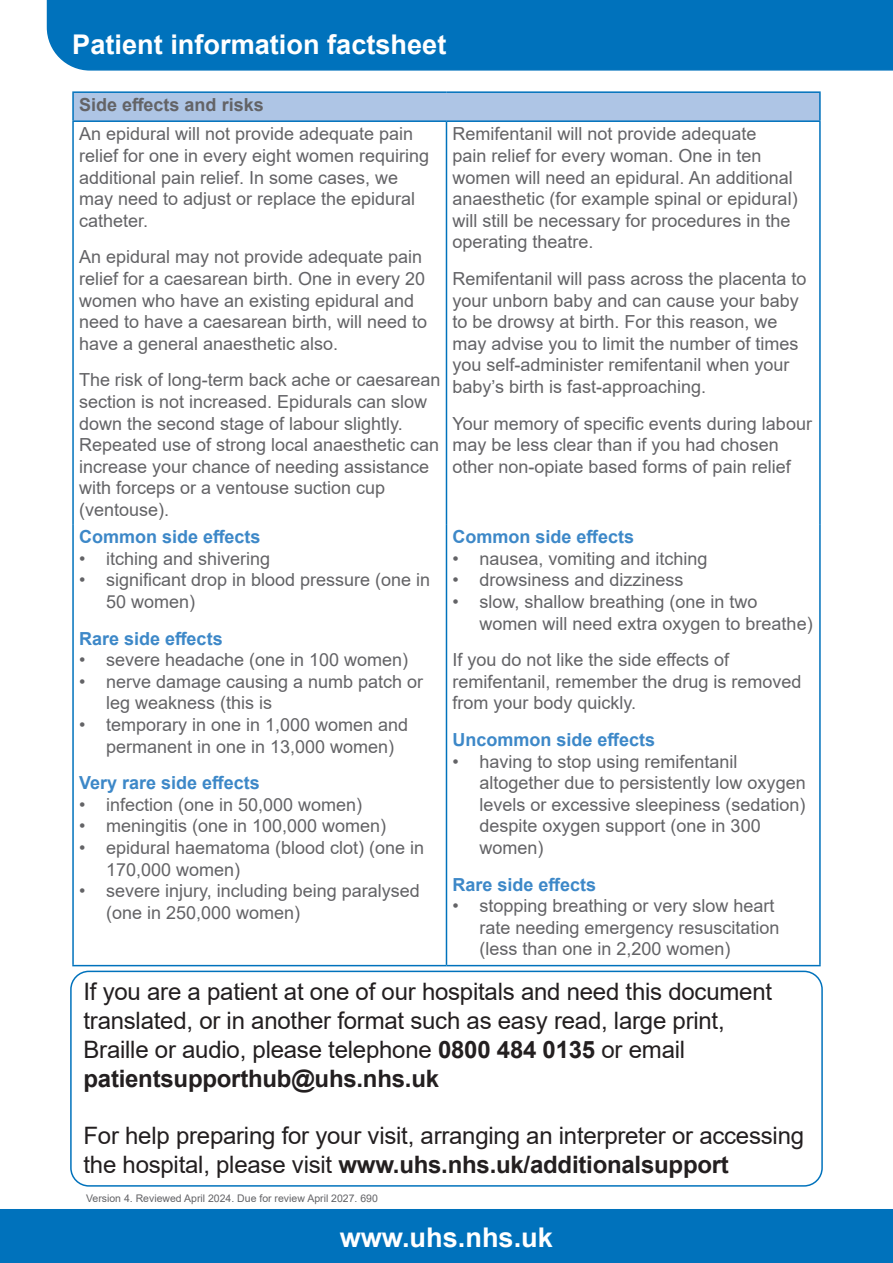
<style>
.page{position:relative;width:893px;height:1263px;background:#fff}
.page>*{position:absolute;margin:0;border:0;box-sizing:border-box;transform-origin:0 0}
.t1{font:700 27.15px "Arial";color:#fff}
.t2{font:24px/28.8px "Arial";letter-spacing:-.01em;color:#231f20}
.Intro_paragraph{font:18px/21.6px "Arial";color:#636366}
.Subhead{font:700 18px "Arial";color:#3d88c8}
.Paragraph{font:18px/21.6px "Arial";color:#636366}
.Intro_paragraph-2{font:700 18px "Arial";color:#636366}
.t3{font:10.5px "Arial";color:#636366}
.s1{font-weight:700}
</style>
<div class="page">
<div style="left:0;top:1209px;width:893px;height:54px;background:#0072bc"></div>
<div style="left:46px;top:0;width:847px;height:71px;background:#0072bc"></div>
<div style="left:73px;top:92px;width:747px;height:29px;background:#aec5e5"></div>
<hr style="left:72px;top:91px;width:374px;height:2px;background:#0072bc">
<hr style="left:72px;top:93px;width:2px;height:27px;background:#0072bc">
<hr style="left:446px;top:91px;width:375px;height:2px;background:#0072bc">
<hr style="left:819px;top:93px;width:2px;height:27px;background:#0072bc">
<hr style="left:72px;top:120px;width:374px;height:2px;background:#0072bc">
<hr style="left:72px;top:122px;width:2px;height:402px;background:#0072bc">
<hr style="left:446px;top:120px;width:375px;height:2px;background:#0072bc">
<hr style="left:446px;top:122px;width:1px;height:402px;background:#0072bc">
<hr style="left:819px;top:122px;width:2px;height:402px;background:#0072bc">
<hr style="left:72px;top:524px;width:2px;height:441px;background:#0072bc">
<hr style="left:446px;top:524px;width:1px;height:441px;background:#0072bc">
<hr style="left:819px;top:524px;width:2px;height:441px;background:#0072bc">
<hr style="left:72px;top:965px;width:374px;height:1px;background:#0072bc">
<hr style="left:446px;top:965px;width:375px;height:1px;background:#0072bc">
<div style="left:70px;top:971px;width:753px;height:216px;border:2px solid #0072bc;border-radius:18px"></div>
<h1 class="t1" style="left:72px;top:25px;width:376px">Patient information factsheet</h1>
<p class="Intro_paragraph-2" style="left:79px;top:92px;width:186px">Side effects and risks</p>
<p class="Intro_paragraph" style="left:79px;top:123px;width:352px">An epidural will not provide adequate pain relief for one in every eight women requiring additional pain relief. In some cases, we may need to adjust or replace the epidural catheter.</p>
<p class="Intro_paragraph" style="left:79px;top:246px;width:350px">An epidural may not provide adequate pain relief for a caesarean birth. One in every 20 women who have an existing epidural and need to have a caesarean birth, will need to have a general anaesthetic also.</p>
<p class="Intro_paragraph" style="left:79px;top:369px;width:363px">The risk of long-term back ache or caesarean section is not increased. Epidurals can slow down the second stage of labour slightly.<br>Repeated use of strong local anaesthetic can increase your chance of needing assistance with forceps or a ventouse suction cup (ventouse).</p>
<p class="Intro_paragraph" style="left:452px;top:123px;width:347px">Remifentanil will not provide adequate<br>pain relief for every woman. One in ten women will need an epidural. An additional anaesthetic (for example spinal or epidural) will still be necessary for procedures in the operating theatre.</p>
<p class="Intro_paragraph" style="left:452px;top:268px;width:356px">Remifentanil will pass across the placenta to your unborn baby and can cause your baby to be drowsy at birth. For this reason, we may advise you to limit the number of times you self-administer remifentanil when your baby’s birth is fast-approaching.</p>
<p class="Intro_paragraph" style="left:452px;top:412px;width:361px">Your memory of specific events during labour may be less clear than if you had chosen other non-opiate based forms of pain relief</p>
<p class="Subhead" style="left:79px;top:524px;width:183px">Common side effects</p>
<p class="Intro_paragraph" style="left:79px;top:548px;width:193px">• itching and shivering</p>
<p class="Intro_paragraph" style="left:106px;top:569px;width:326px;text-indent:-27px">• significant drop in blood pressure (one in<br>50 women)</p>
<p class="Subhead" style="left:79px;top:626px;width:145px">Rare side effects</p>
<p class="Intro_paragraph" style="left:79px;top:649px;width:331px">• severe headache (one in 100 women)</p>
<p class="Intro_paragraph" style="left:106px;top:671px;width:319px;text-indent:-27px">• nerve damage causing a numb patch or leg weakness (this is</p>
<p class="Intro_paragraph" style="left:106px;top:714px;width:304px;text-indent:-27px">• temporary in one in 1,000 women and permanent in one in 13,000 women)</p>
<p class="Subhead" style="left:79px;top:770px;width:182px">Very rare side effects</p>
<p class="Intro_paragraph" style="left:79px;top:794px;width:285px">• infection (one in 50,000 women)</p>
<p class="Intro_paragraph" style="left:79px;top:815px;width:309px">• meningitis (one in 100,000 women)</p>
<p class="Intro_paragraph" style="left:106px;top:837px;width:320px;text-indent:-27px">• epidural haematoma (blood clot) (one in<br>170,000 women)</p>
<p class="Intro_paragraph" style="left:106px;top:880px;width:315px;text-indent:-27px">• severe injury, including being paralysed (one in 250,000 women)</p>
<p class="Subhead" style="left:452px;top:524px;width:183px">Common side effects</p>
<p class="Intro_paragraph" style="left:452px;top:548px;width:257px">• nausea, vomiting and itching</p>
<p class="Intro_paragraph" style="left:452px;top:569px;width:233px">• drowsiness and dizziness</p>
<p class="Intro_paragraph" style="left:479px;top:591px;width:335px;text-indent:-27px">• slow, shallow breathing (one in two women will need extra oxygen to breathe)</p>
<p class="Paragraph" style="left:452px;top:649px;width:351px">If you do not like the side effects of remifentanil, remember the drug is removed from your body quickly.</p>
<p class="Subhead" style="left:452px;top:727px;width:204px">Uncommon side effects</p>
<p class="Intro_paragraph" style="left:479px;top:750px;width:328px;text-indent:-27px">• having to stop using remifentanil altogether due to persistently low oxygen levels or excessive sleepiness (sedation) despite oxygen support (one in 300 women)</p>
<p class="Subhead" style="left:452px;top:872px;width:145px">Rare side effects</p>
<p class="Intro_paragraph" style="left:479px;top:895px;width:302px;text-indent:-27px">• stopping breathing or very slow heart rate needing emergency resuscitation (less than one in 2,200 women)</p>
<p class="t2" style="left:83px;top:977px;width:690px">If you are a patient at one of our hospitals and need this document translated, or in another format such as easy read, large print, Braille or audio, please telephone <span class="s1">0800 484 0135</span> or email <span class="s1">patientsupporthub@uhs.nhs.uk</span></p>
<p class="t2" style="left:83px;top:1121px;width:722px">For help preparing for your visit, arranging an interpreter or accessing the hospital, please visit <span class="s1">www.uhs.nhs.uk/additionalsupport</span></p>
<p class="t3" style="left:86px;top:1190px;width:293px">Version 4. Reviewed April 2024. Due for review April 2027. 690</p>
<h1 class="t1" style="left:340px;top:1218px;width:215px">www.uhs.nhs.uk</h1>
</div>
